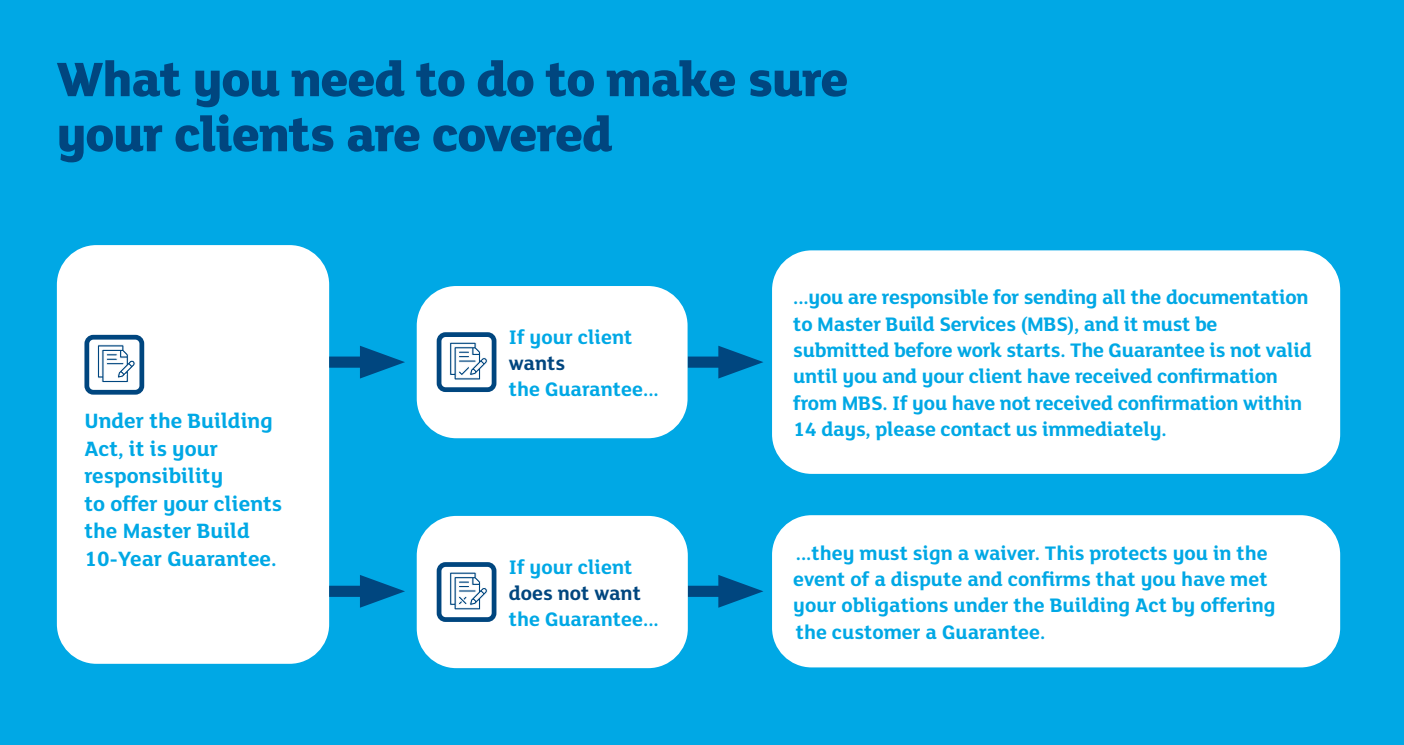
<style>
.page{position:relative;width:1404px;height:745px;background:#fff}
.page>*{position:absolute;margin:0;border:0;box-sizing:border-box;transform-origin:0 0}
.t1{font:800 52.5px/55px "FS Lola";letter-spacing:-.02em;color:#00467f}
.t2{font:700 22.5px/27.5px "FS Lola";color:#00a8e5}
.t3{font:700 21.25px/26.2px "FS Lola";letter-spacing:-.01em;color:#00a8e5}
.t4{font:700 21.25px "FS Lola";color:#00467f}
</style>
<div class="page">
<div style="left:0;top:0;width:1403px;height:744px;background:#00a8e5"></div>
<div style="left:57px;top:245px;width:272px;height:418px;background:#fff;border-radius:40px"></div>
<div style="left:84px;top:334px;width:60px;height:60px;border:5px solid #00467f;border-radius:6px"></div>
<svg style="left:97px;top:344px;width:39px;height:38px"></svg>
<div style="left:687px;top:356px;width:50px;height:11px;background:#00467f"></div>
<svg style="left:718px;top:345px;width:45px;height:33px"></svg>
<div style="left:687px;top:585px;width:50px;height:11px;background:#00467f"></div>
<svg style="left:718px;top:575px;width:45px;height:32px"></svg>
<div style="left:772px;top:515px;width:567px;height:152px;background:#fff;border-radius:40px"></div>
<div style="left:329px;top:585px;width:50px;height:11px;background:#00467f"></div>
<svg style="left:360px;top:575px;width:45px;height:32px"></svg>
<div style="left:329px;top:356px;width:50px;height:11px;background:#00467f"></div>
<svg style="left:360px;top:345px;width:45px;height:33px"></svg>
<div style="left:416px;top:286px;width:271px;height:152px;background:#fff;border-radius:40px"></div>
<div style="left:772px;top:250px;width:567px;height:223px;background:#fff;border-radius:40px"></div>
<div style="left:436px;top:332px;width:60px;height:60px;border:5px solid #00467f;border-radius:6px"></div>
<svg style="left:449px;top:342px;width:39px;height:38px"></svg>
<div style="left:416px;top:515px;width:271px;height:152px;background:#fff;border-radius:40px"></div>
<div style="left:436px;top:561px;width:60px;height:60px;border:5px solid #00467f;border-radius:6px"></div>
<svg style="left:449px;top:572px;width:39px;height:37px"></svg>
<h1 class="t1" style="left:57px;top:49px;width:793px">What you need to do to make sure your clients are covered</h1>
<p class="t2" style="left:84px;top:405px;width:199px">Under the Building<br>Act, it is your responsibility<br>to offer your clients the Master Build<br>10-Year Guarantee.</p>
<p class="t3" style="left:509px;top:322px;width:125px">If your client</p>
<p class="t4" style="left:509px;top:348px;width:58px">wants</p>
<p class="t3" style="left:509px;top:375px;width:151px">the Guarantee...</p>
<p class="t3" style="left:509px;top:552px;width:125px">If your client</p>
<p class="t4" style="left:509px;top:578px;width:133px">does not want</p>
<p class="t3" style="left:509px;top:604px;width:151px">the Guarantee...</p>
<p class="t3" style="left:793px;top:283px;width:520px">...you are responsible for sending all the documentation to Master Build Services (MBS), and it must be submitted before work starts. The Guarantee is not valid until you and your client have received confirmation from MBS. If you have not received confirmation within 14 days, please contact us immediately.</p>
<p class="t3" style="left:793px;top:538px;width:483px">...they must sign a waiver. This protects you in the event of a dispute and confirms that you have met your obligations under the Building Act by offering the customer a Guarantee.</p>
</div>
